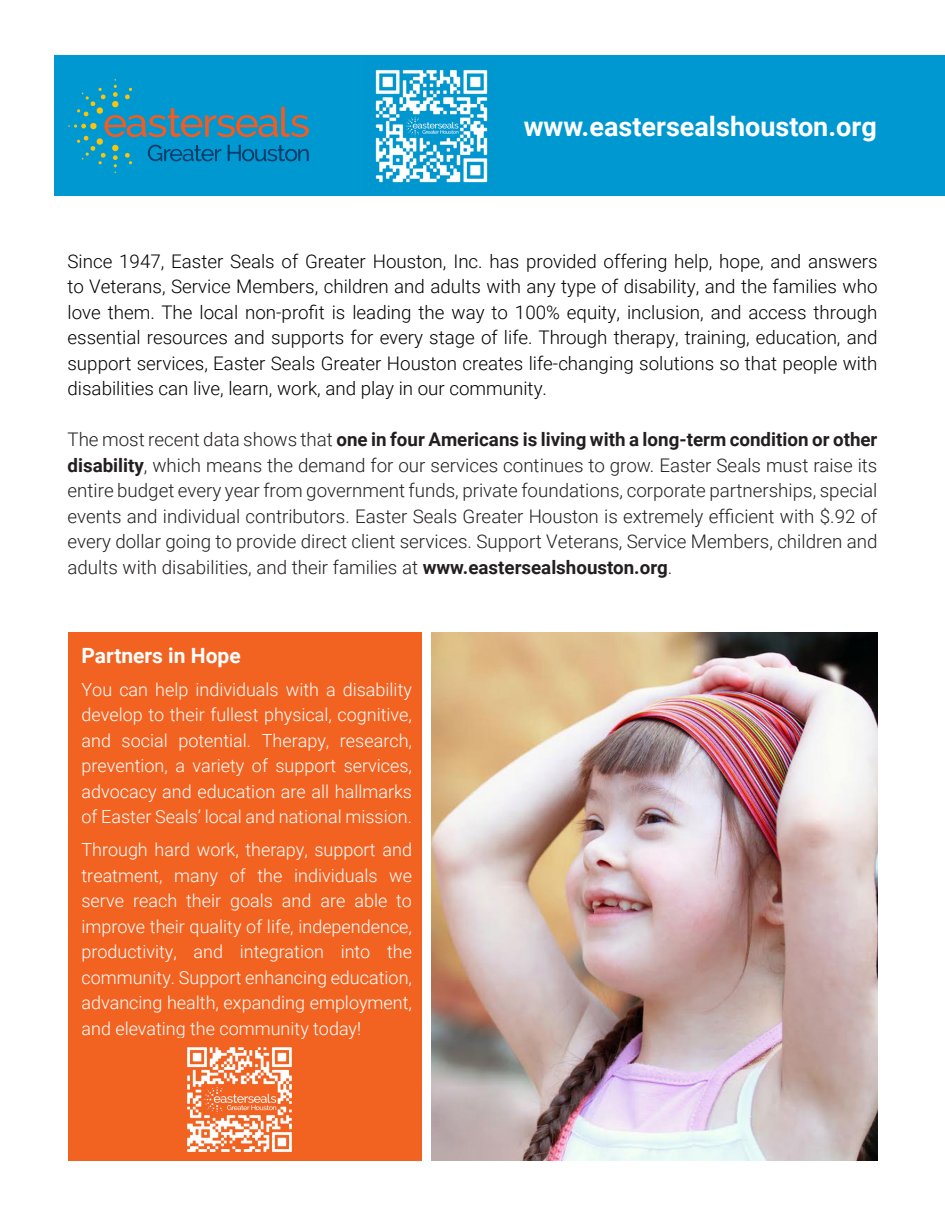
<style>
.page{position:relative;width:945px;height:1215px;background:#fff}
.page>*{position:absolute;margin:0;border:0;box-sizing:border-box;transform-origin:0 0}
.t1{font:700 27px "Roboto";color:#fff}
.t2{font:700 21px "Roboto";color:#fff}
.t3{font:300 18.75px/25.5px "Roboto";color:#231f20;text-align:justify}
.t4{font:300 18.75px/25.5px "Roboto";color:#000;text-align:justify}
.t5{font:300 18px/25.5px "Roboto";color:#fff;text-align:justify}
.s1{font-weight:700}
</style>
<div class="page">
<div style="left:54px;top:56px;width:891px;height:140px;background:#0098d1"></div>
<svg style="left:68px;top:79px;width:241px;height:94px"></svg>
<img style="left:431px;top:632px;width:447px;height:529px">
<img style="left:375px;top:69px;width:113px;height:114px">
<div style="left:68px;top:632px;width:354px;height:529px;background:#f26322"></div>
<img style="left:187px;top:1047px;width:105px;height:105px">
<p class="t1" style="left:524px;top:108px;width:355px">www.eastersealshouston.org</p>
<p class="t4" style="left:68px;top:248px;width:812px">Since 1947, Easter Seals of Greater Houston, Inc. has provided offering help, hope, and answers to Veterans, Service Members, children and adults with any type of disability, and the families who love them. The local non-profit is leading the way to 100% equity, inclusion, and access through essential resources and supports for every stage of life. Through therapy, training, education, and support services, Easter Seals Greater Houston creates life-changing solutions so that people with disabilities can live, learn, work, and play in our community.</p>
<p class="t3" style="left:68px;top:426px;width:812px">The most recent data shows that <span class="s1">one in four Americans is living with a long-term condition or other disability</span>, which means the demand for our services continues to grow. Easter Seals must raise its entire budget every year from government funds, private foundations, corporate partnerships, special events and individual contributors. Easter Seals Greater Houston is extremely efficient with $.92 of every dollar going to provide direct client services. Support Veterans, Service Members, children and adults with disabilities, and their families at <span class="s1">www.eastersealshouston.org</span>.</p>
<p class="t2" style="left:82px;top:641px;width:161px">Partners in Hope</p>
<p class="t5" style="left:82px;top:676px;width:332px">You can help individuals with a disability develop to their fullest physical, cognitive, and social potential. Therapy, research, prevention, a variety of support services, advocacy and education are all hallmarks of Easter Seals’ local and national mission.</p>
<p class="t5" style="left:82px;top:836px;width:332px">Through hard work, therapy, support and treatment, many of the individuals we serve reach their goals and are able to improve their quality of life, independence, productivity, and integration into the community. Support enhancing education, advancing health, expanding employment, and elevating the community today!</p>
</div>
